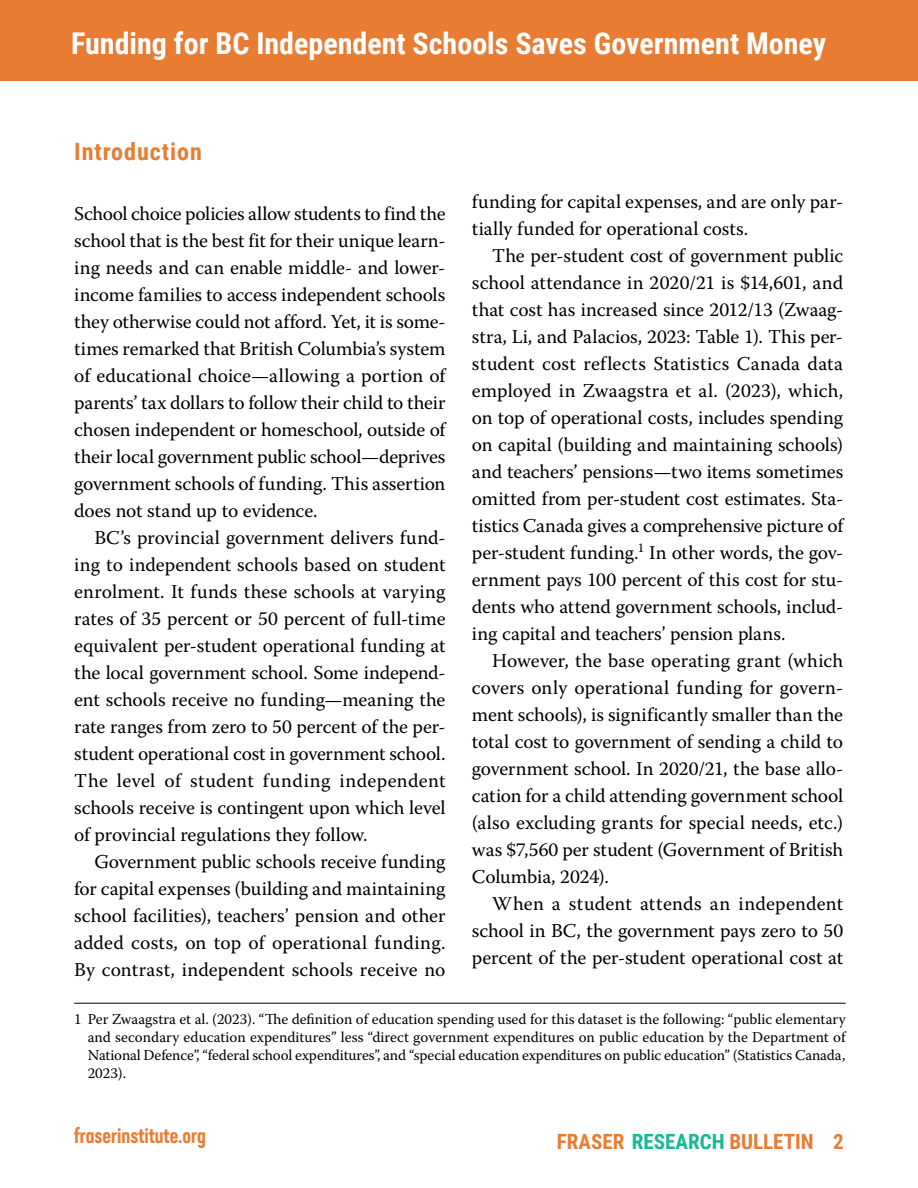
<style>
.page{position:relative;width:918px;height:1188px;background:#fff}
.page>*{position:absolute;margin:0;border:0;box-sizing:border-box;transform-origin:0 0}
.t1{font:700 30px "Roboto Condensed";color:#fff}
.H2_2024{font:700 24px "Roboto Condensed";letter-spacing:.04em;color:#e87c33}
.t2{font:700 21px "Roboto Condensed";color:#e87c33}
.t3{font:500 21px "Neusa Next Std Compact";color:#e87c33}
.textindent{font:19.5px/27px "Warnock Pro";color:#000;text-align:justify}
.textleft_2024{font:19.5px/27px "Warnock Pro";color:#000;text-align:justify}
.firstfootnote2024{font:15px/18px "Warnock Pro";letter-spacing:-.01em;color:#000;text-align:justify}
.s1{color:#17b897}
</style>
<div class="page">
<div style="left:0;top:0;width:918px;height:81px;background:#e87c33"></div>
<hr style="left:74px;top:1003px;width:772px;height:1px;background:#000">
<h1 class="t1" style="left:71px;top:22px;width:757px">Funding for BC Independent Schools Saves Government Money</h1>
<p class="H2_2024" style="left:74px;top:135px;width:129px">Introduction</p>
<p class="textleft_2024" style="left:74px;top:200px;width:373px">School choice policies allow students to find the school that is the best fit for their unique learn&shy;ing needs and can enable middle- and lower&shy;income families to access independent schools they otherwise could not afford. Yet, it is some&shy;times remarked that British Columbia’s system of educational choice—allowing a portion of parents’ tax dollars to follow their child to their chosen independent or homeschool, outside of their local government public school—deprives government schools of funding. This assertion does not stand up to evidence.</p>
<p class="textindent" style="left:74px;top:524px;width:373px;text-indent:20px">BC’s provincial government delivers fund&shy;ing to independent schools based on student enrolment. It funds these schools at varying rates of 35 percent or 50 percent of full-time equivalent per-student operational funding at the local government school. Some independ&shy;ent schools receive no funding—meaning the rate ranges from zero to 50 percent of the per&shy;student operational cost in government school.<br>The level of student funding independent schools receive is contingent upon which level of provincial regulations they follow.</p>
<p class="textindent" style="left:74px;top:848px;width:373px;text-indent:20px">Government public schools receive funding for capital expenses (building and maintaining school facilities), teachers’ pension and other added costs, on top of operational funding.<br>By contrast, independent schools receive no</p>
<p class="textindent" style="left:472px;top:187px;width:373px">funding for capital expenses, and are only par&shy;tially funded for operational costs.</p>
<p class="textindent" style="left:472px;top:241px;width:373px;text-indent:20px">The per-student cost of government public school attendance in 2020/21 is $14,601, and that cost has increased since 2012/13 (Zwaag&shy;stra, Li, and Palacios, 2023: Table 1). This per&shy;student cost reflects Statistics Canada data employed in Zwaagstra et al. (2023), which, on top of operational costs, includes spending on capital (building and maintaining schools) and teachers’ pensions—two items sometimes omitted from per-student cost estimates. Sta&shy;tistics Canada gives a comprehensive picture of per-student funding.<sup>1</sup> In other words, the gov&shy;ernment pays 100 percent of this cost for stu&shy;dents who attend government schools, includ&shy;ing capital and teachers’ pension plans.</p>
<p class="textindent" style="left:472px;top:646px;width:373px;text-indent:20px">However, the base operating grant (which covers only operational funding for govern&shy;ment schools), is significantly smaller than the total cost to government of sending a child to government school. In 2020/21, the base allo&shy;cation for a child attending government school (also excluding grants for special needs, etc.) was $7,560 per student (Government of British Columbia, 2024).</p>
<p class="textindent" style="left:472px;top:889px;width:373px;text-indent:20px">When a student attends an independent school in BC, the government pays zero to 50 percent of the per-student operational cost at</p>
<p class="firstfootnote2024" style="left:88px;top:1009px;width:759px;text-indent:-14px">1 Per Zwaagstra et al. (2023). “The definition of education spending used for this dataset is the following: “public elementary and secondary education expenditures” less “direct government expenditures on public education by the Department of National Defence”, “federal school expenditures”, and “special education expenditures on public education” (Statistics Canada, 2023).</p>
<p class="t3" style="left:74px;top:1123px;width:133px">fraserinstitute.org</p>
<p class="t2" style="left:557px;top:1127px;width:288px">FRASER <span class="s1">RESEARCH</span> BULLETIN 2</p>
</div>
